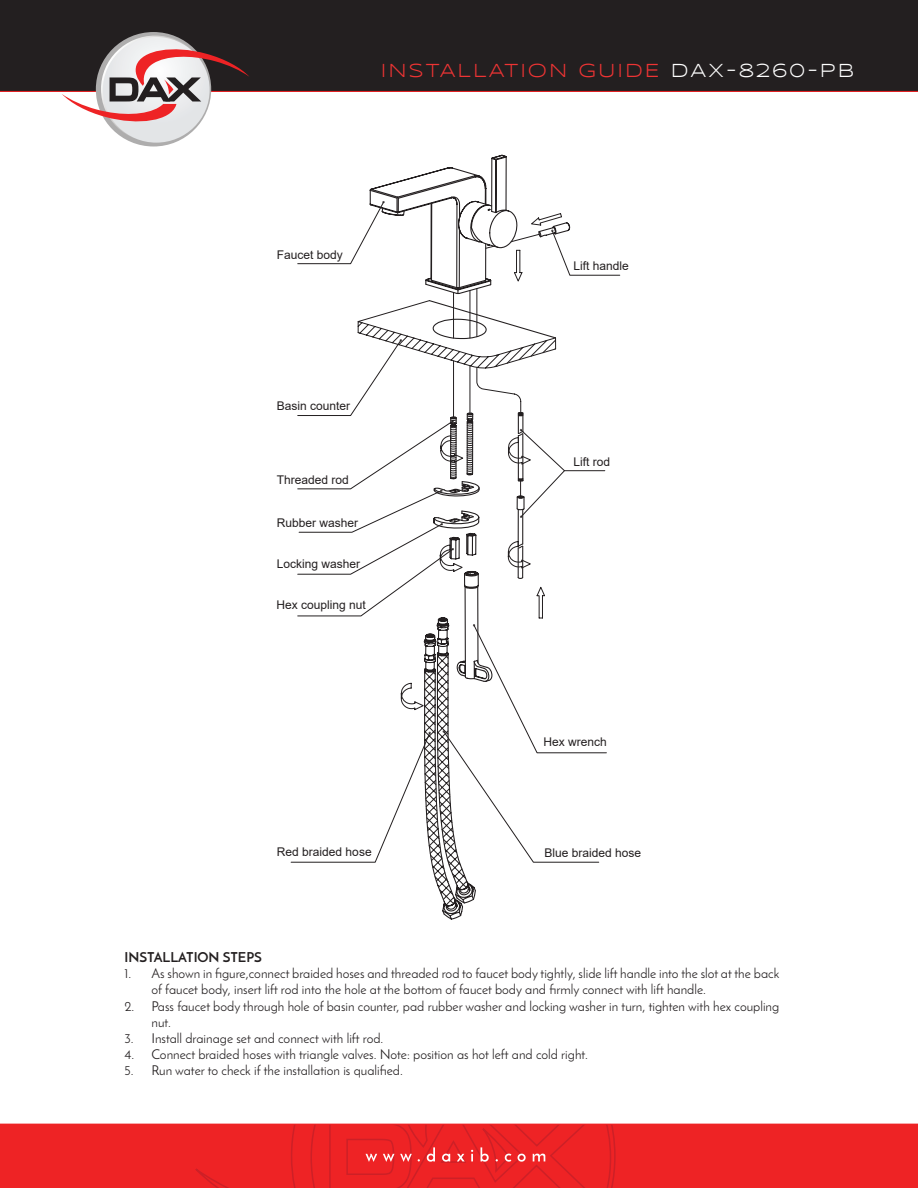
<style>
.page{position:relative;width:918px;height:1188px;background:#fff}
.page>*{position:absolute;margin:0;border:0;box-sizing:border-box;transform-origin:0 0}
.t1{font:19.5px "Syncopate";letter-spacing:.1em;color:#ee3434}
.t2{font:13.5px/16.2px "Josefin Sans";color:#231f20}
.t3{font:700 13.5px "Josefin Sans";color:#231f20}
.t4{font:12px "Arial";color:#231f20}
.s1{color:#fff}
</style>
<div class="page">
<div style="left:0;top:1124px;width:918px;height:64px;background:#ee2325"></div>
<svg style="left:195px;top:1125px;width:421px;height:63px"></svg>
<div style="left:0;top:0;width:918px;height:91px;background:#231f20"></div>
<hr style="left:0;top:91px;width:918px;height:1px;background:#ee2325">
<svg style="left:62px;top:36px;width:187px;height:107px"></svg>
<svg style="left:369px;top:154px;width:138px;height:47px"></svg>
<svg style="left:291px;top:201px;width:329px;height:719px"></svg>
<p class="t1" style="left:381px;top:60px;width:475px">INSTALLATION GUIDE <span class="s1">DAX-8260-pb</span></p>
<p class="t4" style="left:277px;top:246px;width:68px">Faucet body</p>
<p class="t4" style="left:277px;top:398px;width:75px">Basin counter</p>
<p class="t4" style="left:277px;top:472px;width:73px">Threaded rod</p>
<p class="t4" style="left:277px;top:514px;width:83px">Rubber washer</p>
<p class="t4" style="left:277px;top:555px;width:85px">Locking washer</p>
<p class="t4" style="left:277px;top:597px;width:91px">Hex coupling nut</p>
<p class="t4" style="left:573px;top:257px;width:57px">Lift handle</p>
<p class="t4" style="left:573px;top:454px;width:38px">Lift rod</p>
<p class="t4" style="left:544px;top:733px;width:65px">Hex wrench</p>
<p class="t4" style="left:277px;top:844px;width:96px">Red braided hose</p>
<p class="t4" style="left:545px;top:845px;width:98px">Blue braided hose</p>
<p class="t3" style="left:125px;top:949px;width:139px">INSTALLATION STEPS</p>
<p class="t2" style="left:152px;top:965px;width:629px;text-indent:-27px">1. As shown in figure,connect braided hoses and threaded rod to faucet body tightly, slide lift handle into the slot at the back of faucet body, insert lift rod into the hole at the bottom of faucet body and firmly connect with lift handle.</p>
<p class="t2" style="left:152px;top:998px;width:629px;text-indent:-27px">2. Pass faucet body through hole of basin counter, pad rubber washer and locking washer in turn, tighten with hex coupling nut.</p>
<p class="t2" style="left:125px;top:1030px;width:260px">3. Install drainage set and connect with lift rod.</p>
<p class="t2" style="left:125px;top:1046px;width:465px">4. Connect braided hoses with triangle valves. Note: position as hot left and cold right.</p>
<p class="t2" style="left:125px;top:1063px;width:280px">5. Run water to check if the installation is qualified.</p>
</div>
